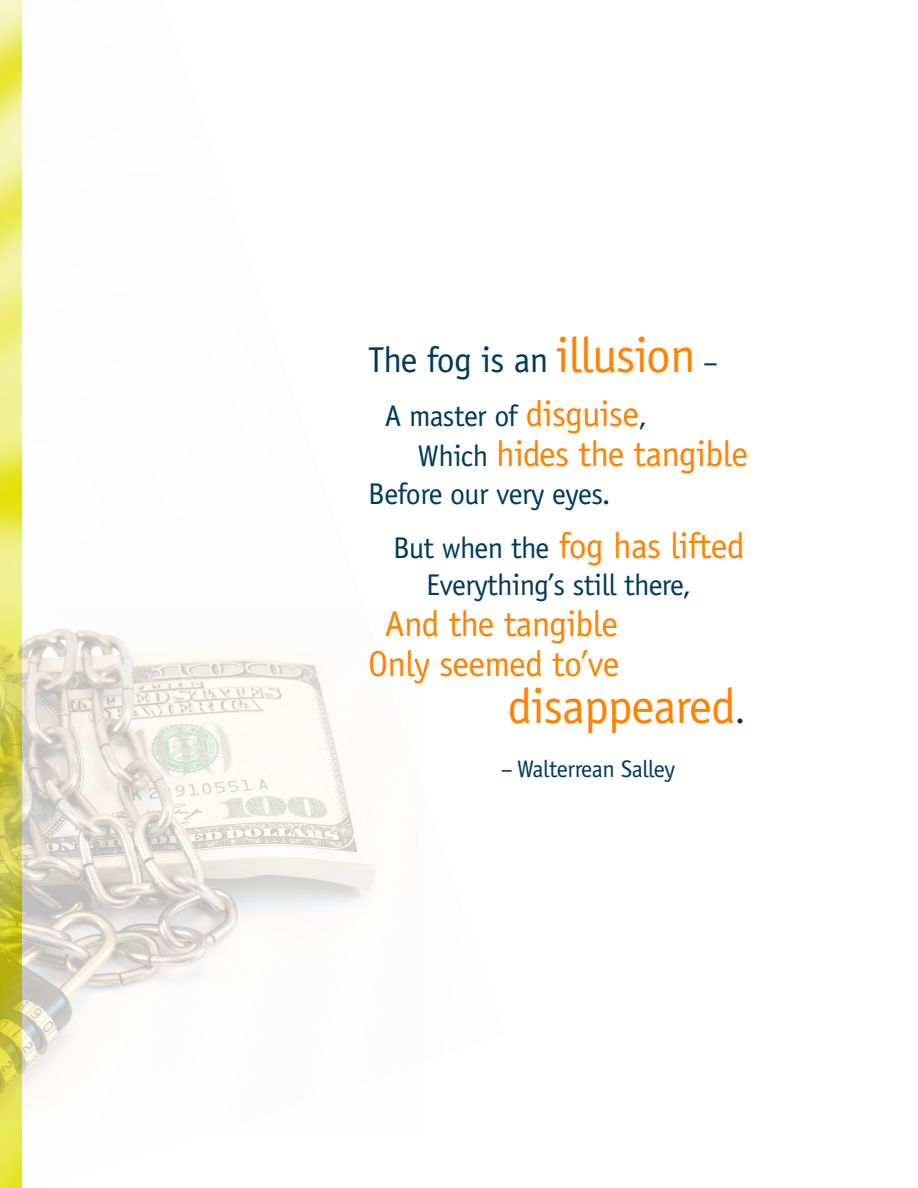
<style>
.page{position:relative;width:918px;height:1188px;background:#fff}
.page>*{position:absolute;margin:0;border:0;box-sizing:border-box;transform-origin:0 0}
.t1{font:49.5px "Officina Sans";letter-spacing:-.02em;color:#ff8300}
.t2{font:36px/40.5px "Officina Sans";letter-spacing:-.02em;color:#ff8300;text-align:center}
.t3{font:36px "Officina Sans";letter-spacing:-.02em;color:#003a5d}
.t4{font:30px "Officina Sans";letter-spacing:-.02em;color:#003a5d}
.t5{font:24px "Officina Sans";letter-spacing:-.02em;color:#003a5d}
.s1{font-size:49.5px;color:#ff8300}
.s2{font-size:30px}
.s3{font-size:36px;color:#ff8300}
.s4{font-size:30px;color:#003a5d}
.s5{font-size:36px;color:#003a5d}
</style>
<div class="page">
<img style="left:0;top:0;width:22px;height:1188px">
<img style="left:0;top:611px;width:377px;height:525px">
<p class="t3" style="left:368px;top:339px;width:351px">The fog is an <span class="s1">illusion</span> <span class="s2">–</span></p>
<p class="t4" style="left:385px;top:398px;width:264px">A master of <span class="s3">disguise</span>,</p>
<p class="t2" style="left:418px;top:434px;width:332px"><span class="s4">Which</span> hides the tangible</p>
<p class="t4" style="left:368px;top:476px;width:244px">Before our very eyes.</p>
<p class="t2" style="left:393px;top:526px;width:353px"><span class="s4">But when the</span> fog has lifted</p>
<p class="t4" style="left:426px;top:568px;width:267px">Everything’s still there,</p>
<p class="t2" style="left:368px;top:604px;width:253px">And the tangible<br>Only seemed to’ve</p>
<h1 class="t1" style="left:507px;top:677px;width:240px">disappeared<span class="s5">.</span></h1>
<p class="t5" style="left:501px;top:755px;width:176px">– Walterrean Salley</p>
</div>
